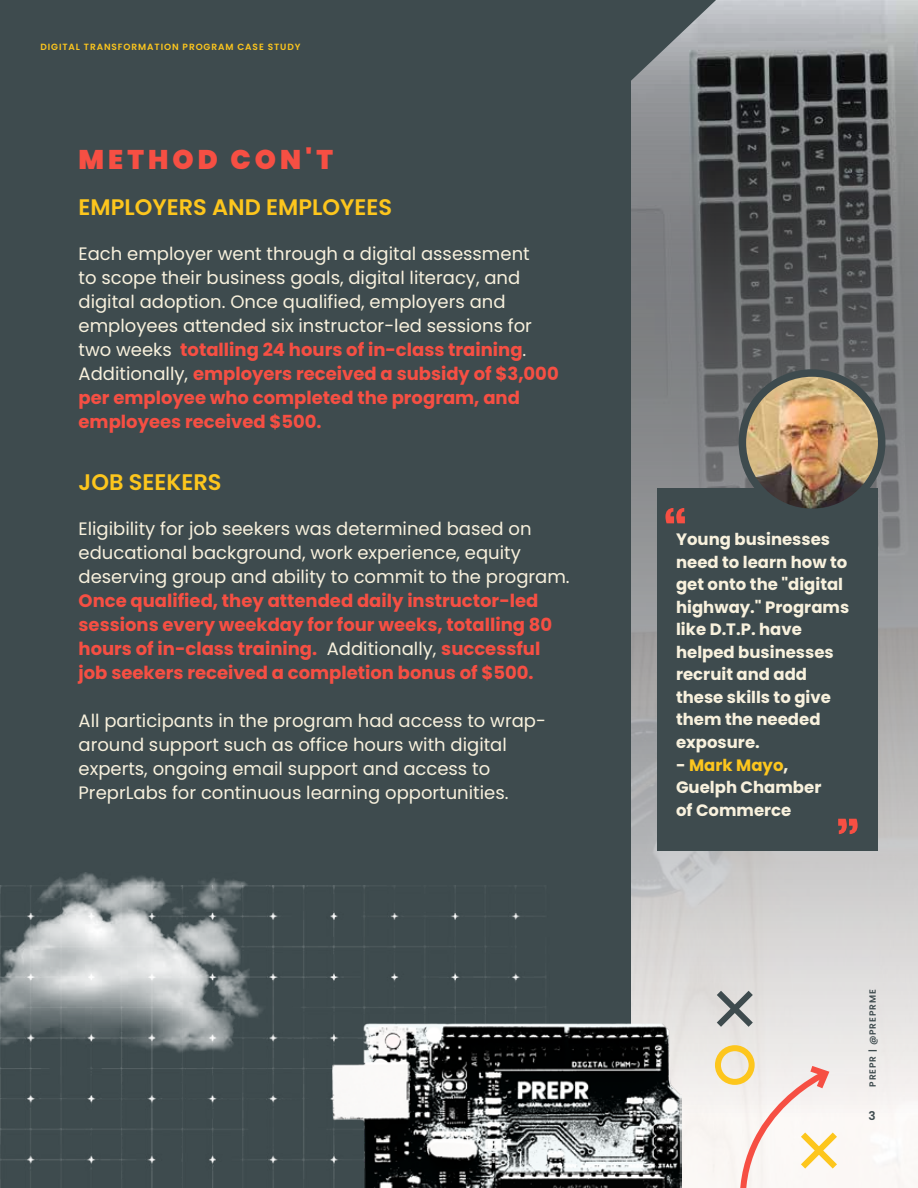
<style>
.page{position:relative;width:918px;height:1188px;background:#fff}
.page>*{position:absolute;margin:0;border:0;box-sizing:border-box;transform-origin:0 0}
.t1{font:700 57px "Poppins";color:#f64f43}
.t2{font:900 27px "Poppins";letter-spacing:.15em;color:#f64f43}
.t3{font:600 22.5px "Poppins";color:#fdc61d}
.t4{font:18px/24px "Poppins";color:#f8f1dd}
.t5{font:700 18px/24px "Poppins";color:#f64f43}
.t6{font:700 16.5px/22.5px "Poppins";color:#f8f1dd}
.t7{font:600 12px "Poppins";color:#3e4b4e}
.t8{font:600 9px "Poppins";letter-spacing:.1em;color:#fdc61d}
.t9{font:600 9px "Poppins";letter-spacing:.1em;color:#3e4b4e}
.s1{color:#3e4b4e}
.s2{font-weight:700;color:#f64f43}
.s3{font-weight:400;color:#f8f1dd}
.s4{color:#fdc61d}
</style>
<div class="page">
<svg style="left:631px;top:0;width:287px;height:1188px;background:#969697"></svg>
<div style="left:0;top:76px;width:631px;height:1112px;background:#3e4b4e"></div>
<img style="left:0;top:886px;width:550px;height:302px">
<img style="left:0;top:873px;width:265px;height:193px">
<img style="left:333px;top:1024px;width:349px;height:164px">
<div style="left:0;top:0;width:716px;height:81px;background:#3e4b4e"></div>
<svg style="left:710px;top:984px;width:49px;height:49px;background:#bfc0bf"></svg>
<svg style="left:722px;top:1061px;width:121px;height:127px"></svg>
<div style="left:715px;top:1045px;width:40px;height:40px;border:6px solid #fdc61d;border-radius:50%"></div>
<div style="left:657px;top:488px;width:221px;height:363px;background:#3e4b4e"></div>
<img style="left:742px;top:373px;width:140px;height:139px;border-radius:70px">
<div style="left:739px;top:369px;width:146px;height:147px;border:8px solid #3e4b4e;border-radius:50%"></div>
<p class="t8" style="left:40px;top:42px;width:261px">DIGITAL TRANSFORMATION PROGRAM CASE STUDY</p>
<h2 class="t2" style="left:79px;top:144px;width:256px">METHOD CON'T</h2>
<p class="t3" style="left:79px;top:195px;width:315px">EMPLOYERS AND EMPLOYEES</p>
<p class="t4" style="left:79px;top:242px;width:482px">Each employer went through a digital assessment<br>to scope their business goals, digital literacy, and digital adoption. Once qualified, employers and employees attended six instructor-led sessions for two weeks<span class="s1">,</span> <span class="s2">totalling 24 hours of in-class training</span>.<br>Additionally, <span class="s2">employers received a subsidy of $3,000 per employee who completed the program, and employees received $500.</span></p>
<p class="t3" style="left:79px;top:469px;width:144px">JOB SEEKERS</p>
<p class="t4" style="left:79px;top:517px;width:493px">Eligibility for job seekers was determined based on educational background, work experience, equity deserving group and ability to commit to the program.</p>
<p class="t5" style="left:79px;top:589px;width:475px">Once qualified, they attended daily instructor-led sessions every weekday for four weeks, totalling 80 hours of in-class training. <span class="s3">Additionally,</span> successful job seekers received a completion bonus of $500.</p>
<p class="t4" style="left:79px;top:709px;width:469px">All participants in the program had access to wrap&shy;around support such as office hours with digital experts, ongoing email support and access to PreprLabs for continuous learning opportunities.</p>
<h1 class="t1" style="left:663px;top:503px;width:25px">“</h1>
<p class="t6" style="left:676px;top:529px;width:175px">Young businesses need to learn how to get onto the "digital highway." Programs like D.T.P. have helped businesses recruit and add these skills to give them the needed exposure.</p>
<p class="t6" style="left:676px;top:754px;width:147px">- <span class="s4">Mark Mayo</span>,<br>Guelph Chamber of Commerce</p>
<h1 class="t1" style="left:836px;top:814px;width:25px">”</h1>
<p class="t9" style="left:868px;top:1087px;width:99px;rotate:-90deg">PREPR | @PREPRME</p>
<p class="t7" style="left:868px;top:1108px;width:9px">3</p>
</div>
